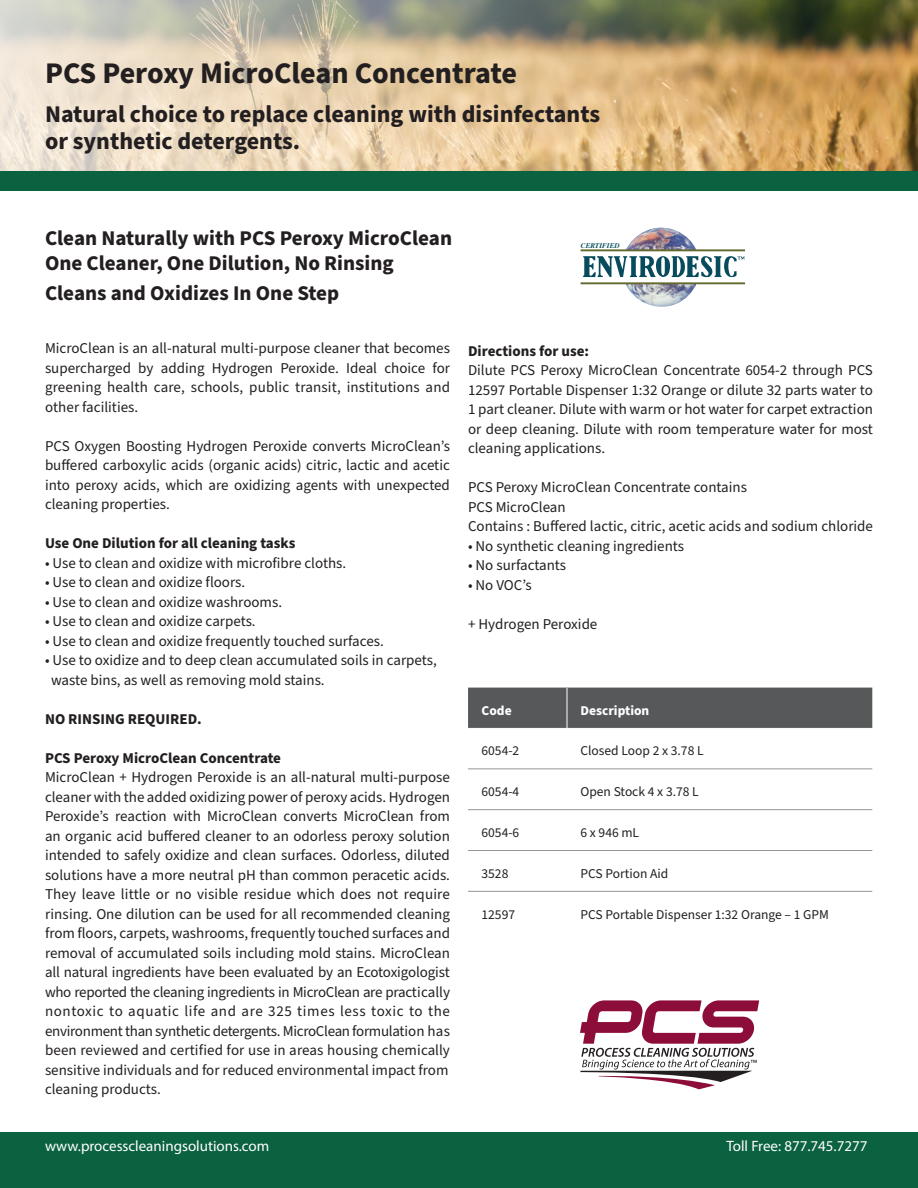
<style>
.page{position:relative;width:918px;height:1188px;background:#fff}
.page>*{position:absolute;margin:0;border:0;box-sizing:border-box;transform-origin:0 0}
.Page_Title{font:700 30px "Source Sans Pro";color:#231f20}
.Page_Title-2{font:700 24px "Source Sans Pro";color:#231f20}
.Page_Title-3{font:700 21px "Source Sans Pro";color:#231f20}
.Body_Text_-_Justifie{font:15px/19.5px "Source Sans Pro";color:#231f20;text-align:justify}
.Body_Text_-_Justifie-2{font:700 15px "Source Sans Pro";color:#231f20}
.t1{font:15px "Myriad Pro";color:#fff}
.Table_Text_-__Body{font:13.5px "Source Sans Pro";color:#231f20}
.Body_Text_-_Left{font:13.5px "Source Sans Pro";color:#231f20}
.Table_Headings{font:700 13.5px "Source Sans Pro";color:#fff}
.t2{font:italic 700 7.05px "Times";color:#084b5d}
</style>
<div class="page">
<div style="left:0;top:1132px;width:918px;height:56px;background:#0b6241"></div>
<div style="left:0;top:171px;width:918px;height:19px;background:#0b6241"></div>
<img style="left:0;top:0;width:918px;height:171px">
<svg style="left:580px;top:1000px;width:179px;height:89px"></svg>
<div style="left:468px;top:688px;width:404px;height:40px;background:#57585a"></div>
<hr style="left:468px;top:891px;width:99px;height:1px;background:#939598">
<hr style="left:468px;top:850px;width:99px;height:1px;background:#939598">
<hr style="left:468px;top:768px;width:99px;height:1px;background:#939598">
<hr style="left:468px;top:809px;width:99px;height:1px;background:#939598">
<hr style="left:567px;top:688px;width:1px;height:40px;background:#fff">
<hr style="left:567px;top:850px;width:305px;height:1px;background:#939598">
<hr style="left:567px;top:768px;width:305px;height:1px;background:#939598">
<hr style="left:567px;top:809px;width:305px;height:1px;background:#939598">
<hr style="left:567px;top:891px;width:305px;height:1px;background:#939598">
<hr style="left:581px;top:249px;width:164px;height:2px;background:#63692f">
<hr style="left:581px;top:282px;width:164px;height:2px;background:#63692f">
<svg style="left:583px;top:227px;width:162px;height:80px"></svg>
<p class="Page_Title" style="left:45px;top:52px;width:474px">PCS Peroxy MicroClean Concentrate</p>
<p class="Page_Title-2" style="left:45px;top:98px;width:557px">Natural choice to replace cleaning with disinfectants</p>
<p class="Page_Title-2" style="left:45px;top:125px;width:257px">or synthetic detergents.</p>
<p class="Page_Title-3" style="left:45px;top:224px;width:409px">Clean Naturally with PCS Peroxy MicroClean</p>
<p class="Page_Title-3" style="left:45px;top:249px;width:350px">One Cleaner, One Dilution, No Rinsing</p>
<p class="Page_Title-3" style="left:45px;top:279px;width:296px">Cleans and Oxidizes In One Step</p>
<p class="Body_Text_-_Justifie" style="left:45px;top:339px;width:407px">MicroClean is an all-natural multi-purpose cleaner that becomes supercharged by adding Hydrogen Peroxide. Ideal choice for greening health care, schools, public transit, institutions and other facilities.</p>
<p class="Body_Text_-_Justifie" style="left:45px;top:436px;width:406px">PCS Oxygen Boosting Hydrogen Peroxide converts MicroClean’s buffered carboxylic acids (organic acids) citric, lactic and acetic into peroxy acids, which are oxidizing agents with unexpected cleaning properties.</p>
<p class="Body_Text_-_Justifie-2" style="left:45px;top:533px;width:252px">Use One Dilution for all cleaning tasks</p>
<p class="Body_Text_-_Justifie" style="left:45px;top:553px;width:303px">• Use to clean and oxidize with microfibre cloths.</p>
<p class="Body_Text_-_Justifie" style="left:45px;top:573px;width:202px">• Use to clean and oxidize floors.</p>
<p class="Body_Text_-_Justifie" style="left:45px;top:592px;width:239px">• Use to clean and oxidize washrooms.</p>
<p class="Body_Text_-_Justifie" style="left:45px;top:612px;width:212px">• Use to clean and oxidize carpets.</p>
<p class="Body_Text_-_Justifie" style="left:45px;top:631px;width:340px">• Use to clean and oxidize frequently touched surfaces.</p>
<p class="Body_Text_-_Justifie" style="left:45px;top:651px;width:393px">• Use to oxidize and to deep clean accumulated soils in carpets,</p>
<p class="Body_Text_-_Justifie" style="left:51px;top:670px;width:275px">waste bins, as well as removing mold stains.</p>
<p class="Body_Text_-_Justifie-2" style="left:45px;top:709px;width:158px">NO RINSING REQUIRED.</p>
<p class="Body_Text_-_Justifie-2" style="left:45px;top:748px;width:238px">PCS Peroxy MicroClean Concentrate</p>
<p class="Body_Text_-_Justifie" style="left:45px;top:768px;width:407px">MicroClean + Hydrogen Peroxide is an all-natural multi-purpose cleaner with the added oxidizing power of peroxy acids. Hydrogen Peroxide’s reaction with MicroClean converts MicroClean from an organic acid buffered cleaner to an odorless peroxy solution intended to safely oxidize and clean surfaces. Odorless, diluted solutions have a more neutral pH than common peracetic acids.<br>They leave little or no visible residue which does not require rinsing. One dilution can be used for all recommended cleaning from floors, carpets, washrooms, frequently touched surfaces and removal of accumulated soils including mold stains. MicroClean all natural ingredients have been evaluated by an Ecotoxigologist who reported the cleaning ingredients in MicroClean are practically nontoxic to aquatic life and are 325 times less toxic to the environment than synthetic detergents. MicroClean formulation has been reviewed and certified for use in areas housing chemically sensitive individuals and for reduced environmental impact from</p>
<p class="Body_Text_-_Justifie" style="left:45px;top:1080px;width:117px">cleaning products.</p>
<p class="t2" style="left:581px;top:239px;width:40px">CERTIFIED</p>
<p class="Body_Text_-_Justifie-2" style="left:468px;top:340px;width:123px">Directions for use:</p>
<p class="Body_Text_-_Justifie" style="left:468px;top:361px;width:407px">Dilute PCS Peroxy MicroClean Concentrate 6054-2 through PCS 12597 Portable Dispenser 1:32 Orange or dilute 32 parts water to 1 part cleaner. Dilute with warm or hot water for carpet extraction or deep cleaning. Dilute with room temperature water for most cleaning applications.</p>
<p class="Body_Text_-_Justifie" style="left:468px;top:478px;width:281px">PCS Peroxy MicroClean Concentrate contains</p>
<p class="Body_Text_-_Justifie" style="left:468px;top:497px;width:99px">PCS MicroClean</p>
<p class="Body_Text_-_Justifie" style="left:468px;top:517px;width:407px">Contains : Buffered lactic, citric, acetic acids and sodium chloride</p>
<p class="Body_Text_-_Justifie" style="left:468px;top:536px;width:218px">• No synthetic cleaning ingredients</p>
<p class="Body_Text_-_Justifie" style="left:468px;top:556px;width:100px">• No surfactants</p>
<p class="Body_Text_-_Justifie" style="left:468px;top:575px;width:65px">• No VOC’s</p>
<p class="Body_Text_-_Justifie" style="left:468px;top:614px;width:131px">+ Hydrogen Peroxide</p>
<p class="Table_Headings" style="left:482px;top:701px;width:32px">Code</p>
<p class="Table_Headings" style="left:580px;top:701px;width:70px">Description</p>
<p class="Table_Text_-__Body" style="left:482px;top:742px;width:39px">6054-2</p>
<p class="Body_Text_-_Left" style="left:580px;top:742px;width:125px">Closed Loop 2 x 3.78 L</p>
<p class="Table_Text_-__Body" style="left:482px;top:783px;width:39px">6054-4</p>
<p class="Table_Text_-__Body" style="left:580px;top:783px;width:120px">Open Stock 4 x 3.78 L</p>
<p class="Table_Text_-__Body" style="left:482px;top:824px;width:39px">6054-6</p>
<p class="Table_Text_-__Body" style="left:580px;top:824px;width:60px">6 x 946 mL</p>
<p class="Body_Text_-_Left" style="left:482px;top:864px;width:28px">3528</p>
<p class="Table_Text_-__Body" style="left:580px;top:864px;width:89px">PCS Portion Aid</p>
<p class="Table_Text_-__Body" style="left:482px;top:905px;width:35px">12597</p>
<p class="Table_Text_-__Body" style="left:580px;top:905px;width:250px">PCS Portable Dispenser 1:32 Orange – 1 GPM</p>
<p class="t1" style="left:45px;top:1137px;width:226px">www.processcleaningsolutions.com</p>
<p class="t1" style="left:726px;top:1137px;width:143px">Toll Free: 877.745.7277</p>
</div>
